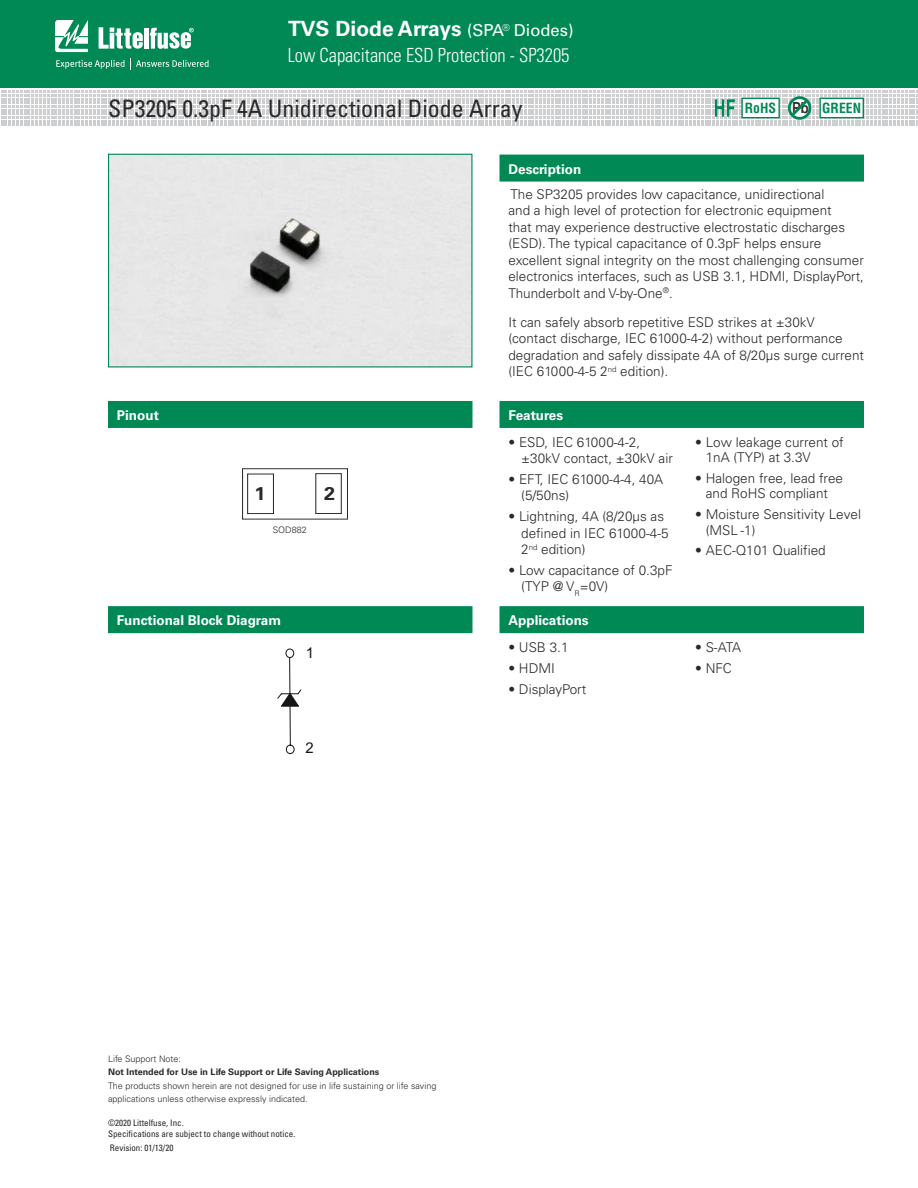
<style>
.page{position:relative;width:918px;height:1188px;background:#fff}
.page>*{position:absolute;margin:0;border:0;box-sizing:border-box;transform-origin:0 0}
.t1{font:condensed 24px "Univers LT Std";color:#2b2829}
.t2{font:700 21px "Univers LT Std";color:#fff}
.t3{font:300 condensed 19.5px "Univers LT Std";color:#fff;scale:.95 1}
.t4{font:700 18.45px "Univers LT Std";color:#2b2829;scale:1.07 1}
.t5{font:300 condensed 18px "Univers LT Std";color:#fff}
.t6{font:14.85px "Arial";color:#151615}
.t7{font:700 condensed 13.65px "Helvetica LT Std";color:#008955}
.t8{font:300 13.5px/16.5px "Univers LT Std";color:#2b2829}
.t9{font:700 13.5px "Univers LT Std";color:#fff}
.t10{font:9.6px "Univers LT Std";color:#fff}
.t11{font:300 9px/13.4px "Univers LT Std";color:#2b2829}
.t12{font:condensed 9px/10.8px "Univers LT Std";color:#2b2829}
.t13{font:700 9px "Univers LT Std";color:#2b2829}
.s1{font-weight:400;font-size:16.5px}
.s2{font-family:"Univers LT Std";font-stretch:expanded;font-size:15.15px;color:#2b2829}
</style>
<div class="page">
<div style="left:0;top:0;width:918px;height:88px;background:#008955"></div>
<svg style="left:55px;top:20px;width:33px;height:32px"></svg>
<hr style="left:144px;top:28px;width:4px;height:21px;background:#fff">
<svg style="left:150px;top:28px;width:44px;height:21px"></svg>
<svg style="left:99px;top:27px;width:44px;height:22px"></svg>
<svg style="left:56px;top:58px;width:153px;height:11px"></svg>
<div style="left:500px;top:155px;width:364px;height:27px;background:#008955"></div>
<div style="left:500px;top:606px;width:364px;height:27px;background:#008955"></div>
<div style="left:500px;top:401px;width:364px;height:27px;background:#008955"></div>
<div style="left:108px;top:401px;width:365px;height:27px;background:#008955"></div>
<div style="left:108px;top:606px;width:365px;height:27px;background:#008955"></div>
<svg style="left:277px;top:648px;width:25px;height:107px"></svg>
<svg style="left:1px;top:91px;width:917px;height:35px"></svg>
<div style="left:820px;top:98px;width:43px;height:20px;background:#fff"></div>
<div style="left:819px;top:98px;width:45px;height:20px;border:1px solid #008955"></div>
<svg style="left:242px;top:468px;width:106px;height:52px"></svg>
<div style="left:110px;top:156px;width:361px;height:209px;background:#e7e7e7"></div>
<div style="left:108px;top:154px;width:365px;height:213px;border:1px solid #008955"></div>
<h2 class="t2" style="left:288px;top:21px;width:286px">TVS Diode Arrays <span class="s1">(SPA</span> <sup>®</sup> <span class="s1">Diodes)</span></h2>
<p class="t10" style="left:502px;top:23px;width:9px">®</p>
<h3 class="t5" style="left:288px;top:49px;width:271px">General Purpose ESD Protection - SP1027</h3>
<h3 class="t3" style="left:288px;top:47px;width:298px">Low Capacitance ESD Protection - SP3205</h3>
<h1 class="t1" style="left:108px;top:99px;width:416px">SP3205 0.3pF 4A Unidirectional Diode Array</h1>
<p class="t9" style="left:508px;top:163px;width:74px">Description</p>
<p class="t7" style="left:745px;top:100px;width:118px">RoHS <span class="s2">Pb</span> GREEN</p>
<p class="t9" style="left:117px;top:410px;width:43px">Pinout</p>
<h3 class="t4" style="left:255px;top:482px;width:12px">1</h3>
<h3 class="t4" style="left:324px;top:482px;width:12px">2</h3>
<p class="t11" style="left:273px;top:524px;width:36px">SOD882</p>
<p class="t9" style="left:117px;top:615px;width:166px">Functional Block Diagram</p>
<p class="t6" style="left:306px;top:644px;width:10px">1</p>
<p class="t6" style="left:306px;top:739px;width:10px">2</p>
<p class="t8" style="left:508px;top:187px;width:357px">The SP3205 provides low capacitance, unidirectional<br>and a high level of protection for electronic equipment<br>that may experience destructive electrostatic discharges (ESD). The typical capacitance of 0.3pF helps ensure excellent signal integrity on the most challenging consumer electronics interfaces, such as USB 3.1, HDMI, DisplayPort, Thunderbolt and V-by-One<sup>®</sup>.</p>
<p class="t8" style="left:508px;top:315px;width:357px">It can safely absorb repetitive ESD strikes at ±30kV (contact discharge, IEC 61000-4-2) without performance degradation and safely dissipate 4A of 8/20μs surge current (IEC 61000-4-5 2<sup>nd</sup> edition).</p>
<p class="t9" style="left:508px;top:410px;width:56px">Features</p>
<p class="t8" style="left:521px;top:435px;width:153px;text-indent:-13px">• ESD, IEC 61000-4-2, ±30kV contact, ±30kV air</p>
<p class="t8" style="left:521px;top:472px;width:144px;text-indent:-13px">• EFT, IEC 61000-4-4, 40A (5/50ns)</p>
<p class="t8" style="left:521px;top:509px;width:149px;text-indent:-13px">• Lightning, 4A (8/20μs as defined in IEC 61000-4-5<br>2<sup>nd</sup> edition)</p>
<p class="t8" style="left:521px;top:563px;width:153px;text-indent:-13px">• Low capacitance of 0.3pF (TYP @ V<sub>R</sub>=0V)</p>
<p class="t8" style="left:706px;top:435px;width:140px;line-height:15.6px;text-indent:-11px">• Low leakage current of<br>1nA (TYP) at 3.3V</p>
<p class="t8" style="left:695px;top:471px;width:149px;line-height:15.6px;text-align:center">• Halogen free, lead free and RoHS compliant</p>
<p class="t8" style="left:706px;top:508px;width:157px;line-height:15.6px;text-indent:-11px">• Moisture Sensitivity Level (MSL -1)</p>
<p class="t8" style="left:695px;top:544px;width:132px">• AEC-Q101 Qualified</p>
<p class="t9" style="left:508px;top:615px;width:82px">Applications</p>
<p class="t8" style="left:508px;top:640px;width:62px">• USB 3.1</p>
<p class="t8" style="left:508px;top:661px;width:48px">• HDMI</p>
<p class="t8" style="left:508px;top:682px;width:79px">• DisplayPort</p>
<p class="t8" style="left:695px;top:640px;width:47px">• S-ATA</p>
<p class="t8" style="left:695px;top:661px;width:38px">• NFC</p>
<p class="t11" style="left:108px;top:1053px;width:75px">Life Support Note:</p>
<p class="t13" style="left:108px;top:1068px;width:273px">Not Intended for Use in Life Support or Life Saving Applications</p>
<p class="t11" style="left:108px;top:1080px;width:330px">The products shown herein are not designed for use in life sustaining or life saving applications unless otherwise expressly indicated.</p>
<p class="t12" style="left:108px;top:1118px;width:189px">©2020 Littelfuse, Inc.<br>Specifications are subject to change without notice.</p>
<p class="t12" style="left:110px;top:1143px;width:65px">Revision: 01/13/20</p>
</div>
